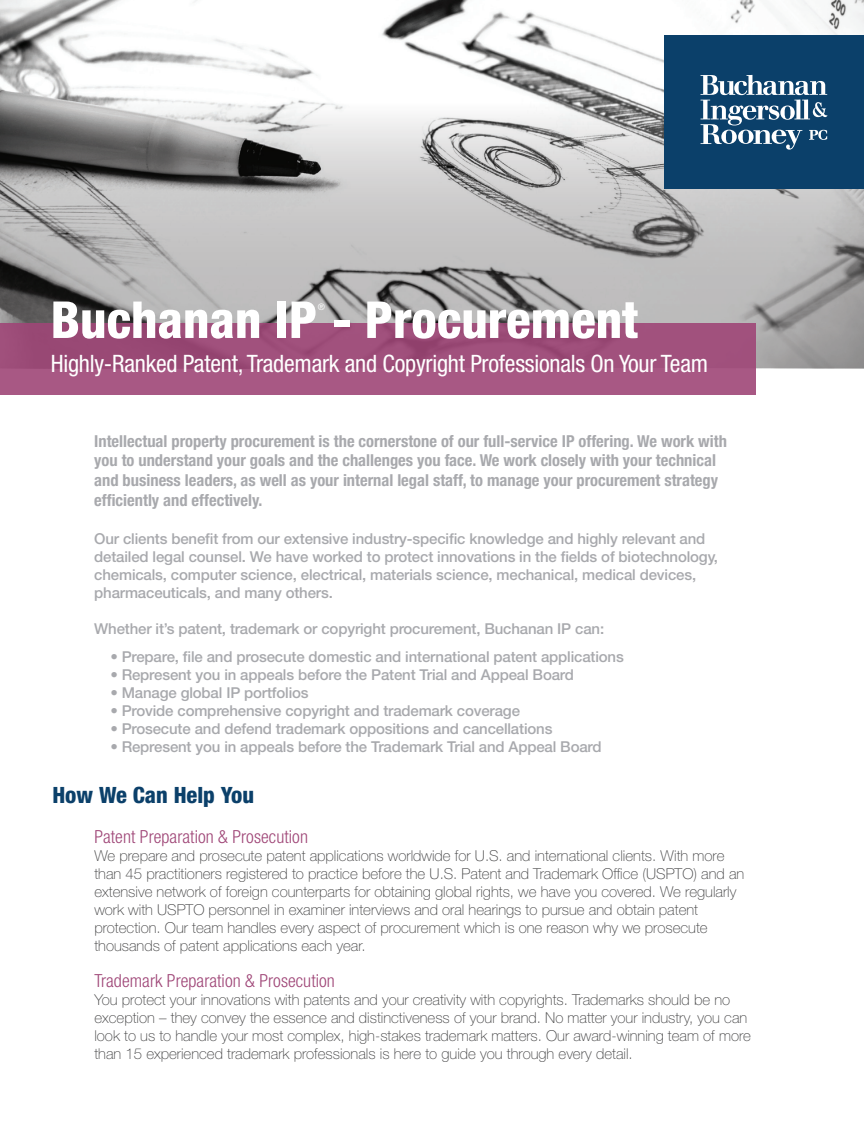
<style>
.page{position:relative;width:864px;height:1134px;background:#fff}
.page>*{position:absolute;margin:0;border:0;box-sizing:border-box;transform-origin:0 0}
.t1{font:800 condensed 51px "Helvetica Neue LT Std";color:#fff}
.t2{font:condensed 24px "Helvetica Neue LT Std";letter-spacing:-.01em;color:#fff}
.t3{font:800 condensed 22.5px "Helvetica Neue LT Std";color:#0b406a}
.t4{font:300 condensed 18px "Helvetica Neue LT Std";letter-spacing:.005em;color:#9f4677}
.t5{font:700 condensed 16.5px/19.8px "Helvetica Neue LT Std";color:#a8a9ad}
.t6{font:100 15px/18px "Helvetica Neue LT Std";color:#3e3e3f}
.t7{font:500 15px/18px "Helvetica Neue LT Std";letter-spacing:-.01em;color:#a8a9ad}
.t8{font:condensed 9px "Helvetica Neue LT Std";color:#fff}
</style>
<div class="page">
<img style="left:0;top:0;width:471px;height:103px">
<svg style="left:471px;top:0;width:393px;height:369px"></svg>
<svg style="left:0;top:103px;width:864px;height:265px;background:#adadad"></svg>
<div style="left:665px;top:36px;width:198px;height:153px;background:#0b406a"></div>
<svg style="left:701px;top:75px;width:126px;height:75px"></svg>
<div style="left:0;top:323px;width:756px;height:71px;background:#a1517d"></div>
<p class="t1" style="left:51px;top:288px;width:589px">Buchanan IP - Procurement</p>
<p class="t2" style="left:51px;top:349px;width:659px">Highly-Ranked Patent, Trademark and Copyright Professionals On Your Team</p>
<p class="t8" style="left:318px;top:302px;width:9px">®</p>
<p class="t5" style="left:94px;top:431px;width:634px">Intellectual property procurement is the cornerstone of our full-service IP offering. We work with you to understand your goals and the challenges you face. We work closely with your technical and business leaders, as well as your internal legal staff, to manage your procurement strategy efficiently and effectively.</p>
<p class="t7" style="left:94px;top:529px;width:625px">Our clients benefit from our extensive industry-specific knowledge and highly relevant and detailed legal counsel. We have worked to protect innovations in the fields of biotechnology, chemicals, computer science, electrical, materials science, mechanical, medical devices, pharmaceuticals, and many others.</p>
<p class="t7" style="left:94px;top:619px;width:511px">Whether it’s patent, trademark or copyright procurement, Buchanan IP can:</p>
<p class="t7" style="left:110px;top:648px;width:515px">• Prepare, file and prosecute domestic and international patent applications</p>
<p class="t7" style="left:110px;top:666px;width:465px">• Represent you in appeals before the Patent Trial and Appeal Board</p>
<p class="t7" style="left:110px;top:684px;width:200px">• Manage global IP portfolios</p>
<p class="t7" style="left:110px;top:702px;width:411px">• Provide comprehensive copyright and trademark coverage</p>
<p class="t7" style="left:110px;top:720px;width:444px">• Prosecute and defend trademark oppositions and cancellations</p>
<p class="t7" style="left:110px;top:738px;width:493px">• Represent you in appeals before the Trademark Trial and Appeal Board</p>
<p class="t3" style="left:52px;top:781px;width:203px">How We Can Help You</p>
<p class="t4" style="left:94px;top:826px;width:215px">Patent Preparation &amp; Prosecution</p>
<p class="t6" style="left:94px;top:847px;width:632px">We prepare and prosecute patent applications worldwide for U.S. and international clients. With more</p>
<p class="t6" style="left:94px;top:865px;width:651px">than 45 practitioners registered to practice before the U.S. Patent and Trademark Office (USPTO) and an</p>
<p class="t6" style="left:94px;top:883px;width:644px">extensive network of foreign counterparts for obtaining global rights, we have you covered. We regularly work with USPTO personnel in examiner interviews and oral hearings to pursue and obtain patent protection. Our team handles every aspect of procurement which is one reason why we prosecute thousands of patent applications each year.</p>
<p class="t4" style="left:94px;top:970px;width:242px">Trademark Preparation &amp; Prosecution</p>
<p class="t6" style="left:94px;top:991px;width:658px">You protect your innovations with patents and your creativity with copyrights. Trademarks should be no exception – they convey the essence and distinctiveness of your brand. No matter your industry, you can look to us to handle your most complex, high-stakes trademark matters. Our award-winning team of more than 15 experienced trademark professionals is here to guide you through every detail.</p>
</div>
